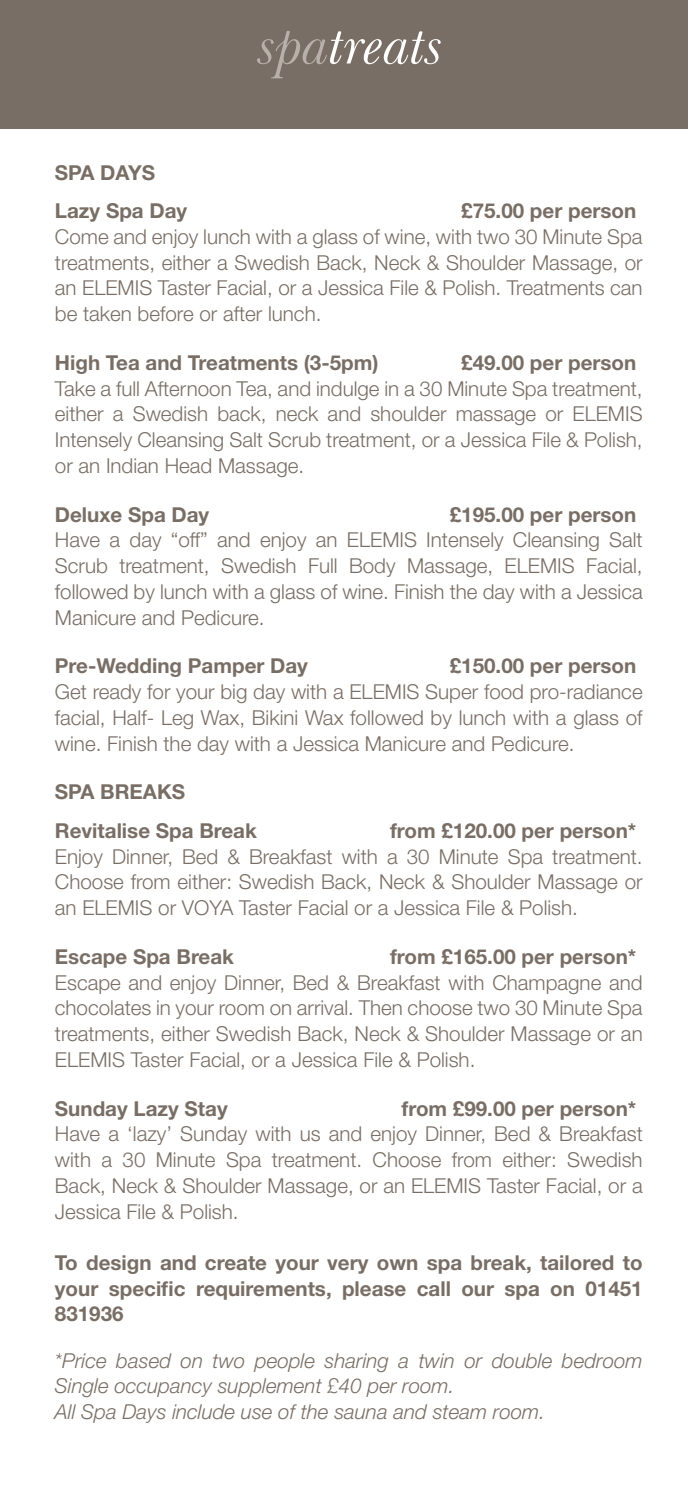
<style>
.page{position:relative;width:688px;height:1489px;background:#fff}
.page>*{position:absolute;margin:0;border:0;box-sizing:border-box;transform-origin:0 0}
.t1{font:italic 54px "Baskerville BT";color:#fff}
.t2{font:300 20.5px/25.8px "Helvetica Neue";color:#796e65;text-align:justify}
.t3{font:700 20.5px/38.5px "Helvetica Neue";color:#796e65}
.t4{font:italic 300 20.5px/25.8px "Helvetica Neue";color:#796e65}
.s1{color:#b9b0ab}
</style>
<div class="page">
<div style="left:0;top:0;width:687px;height:128px;background:#796e65"></div>
<h1 class="t1" style="left:258px;top:12px;width:186px"><span class="s1">spa</span>treats</h1>
<p class="t3" style="left:55px;top:153px;width:134px">SPA DAYS<br>Lazy Spa Day</p>
<p class="t3" style="left:461px;top:191px;width:176px">£75.00 per person</p>
<p class="t2" style="left:55px;top:223px;width:589px">Come and enjoy lunch with a glass of wine, with two 30 Minute Spa treatments, either a Swedish Back, Neck &amp; Shoulder Massage, or an ElEMiS Taster Facial, or a Jessica File &amp; Polish. Treatments can be taken before or after lunch.</p>
<p class="t3" style="left:55px;top:343px;width:325px">High Tea and Treatments (3-5pm)</p>
<p class="t3" style="left:461px;top:343px;width:176px">£49.00 per person</p>
<p class="t2" style="left:55px;top:375px;width:589px">Take a full Afternoon Tea, and indulge in a 30 Minute Spa treatment, either a Swedish back, neck and shoulder massage or ElEMiS intensely Cleansing Salt Scrub treatment, or a Jessica File &amp; Polish, or an indian Head Massage.</p>
<p class="t3" style="left:55px;top:494px;width:156px">Deluxe Spa Day</p>
<p class="t3" style="left:449px;top:494px;width:188px">£195.00 per person</p>
<p class="t2" style="left:55px;top:527px;width:589px">Have a day “off” and enjoy an ElEMiS intensely Cleansing Salt Scrub treatment, Swedish Full Body Massage, ElEMiS Facial, followed by lunch with a glass of wine. Finish the day with a Jessica Manicure and Pedicure.</p>
<p class="t3" style="left:55px;top:646px;width:254px">Pre-Wedding Pamper Day</p>
<p class="t3" style="left:449px;top:646px;width:188px">£150.00 per person</p>
<p class="t2" style="left:55px;top:678px;width:589px">Get ready for your big day with a ElEMiS Super food pro-radiance facial, Half- leg Wax, Bikini Wax followed by lunch with a glass of wine. Finish the day with a Jessica Manicure and Pedicure.</p>
<p class="t3" style="left:55px;top:772px;width:203px">SPA BREAKS<br>Revitalise Spa Break</p>
<p class="t3" style="left:390px;top:811px;width:248px">from £120.00 per person*</p>
<p class="t2" style="left:55px;top:843px;width:589px">Enjoy Dinner, Bed &amp; Breakfast with a 30 Minute Spa treatment.<br>Choose from either: Swedish Back, Neck &amp; Shoulder Massage or an ElEMiS or VOYA Taster Facial or a Jessica File &amp; Polish.</p>
<p class="t3" style="left:55px;top:936px;width:180px">Escape Spa Break</p>
<p class="t3" style="left:390px;top:936px;width:248px">from £165.00 per person*</p>
<p class="t2" style="left:55px;top:969px;width:589px">Escape and enjoy Dinner, Bed &amp; Breakfast with Champagne and chocolates in your room on arrival. Then choose two 30 Minute Spa treatments, either Swedish Back, Neck &amp; Shoulder Massage or an ElEMiS Taster Facial, or a Jessica File &amp; Polish.</p>
<p class="t3" style="left:55px;top:1088px;width:174px">Sunday Lazy Stay</p>
<p class="t3" style="left:401px;top:1088px;width:236px">from £99.00 per person*</p>
<p class="t2" style="left:55px;top:1120px;width:589px">Have a ‘lazy’ Sunday with us and enjoy Dinner, Bed &amp; Breakfast with a 30 Minute Spa treatment. Choose from either: Swedish Back, Neck &amp; Shoulder Massage, or an ElEMiS Taster Facial, or a Jessica File &amp; Polish.</p>
<p class="t3" style="left:55px;top:1249px;width:589px;line-height:25.8px;text-align:justify">To design and create your very own spa break, tailored to your specific requirements, please call our spa on 01451<br>831936</p>
<p class="t4" style="left:55px;top:1347px;width:589px">*Price based on two people sharing a twin or double bedroom<br>Single occupancy supplement £40 per room.<br>All Spa Days include use of the sauna and steam room.</p>
</div>
